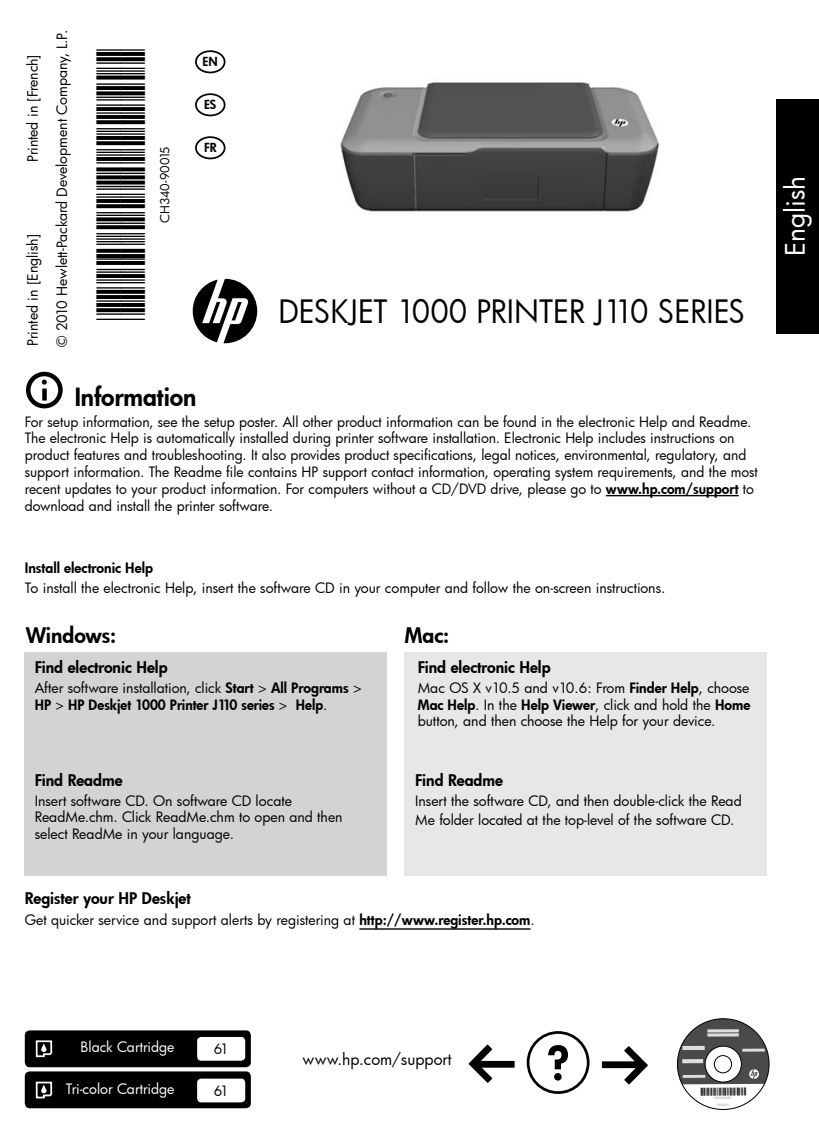
<style>
.page{position:relative;width:819px;height:1134px;background:#fff}
.page>*{position:absolute;margin:0;border:0;box-sizing:border-box;transform-origin:0 0}
.t1{font:31.5px "Futura Bk";color:#000;scale:.95 1}
.t2{font:26.25px "Futura Bk";color:#fff}
.t3{font:24.5px "Futura Hv";color:#000}
.t4{font:24.5px "Code 39 Three";color:#000}
.t5{font:21px "Futura Hv";color:#000}
.t6{font:15.75px "Futura Hv";color:#000}
.t7{font:15.75px "Futura Bk";color:#000}
.t8{font:14px/16.8px "Futura Bk";color:#000}
.t9{font:14px "Futura Hv";color:#000}
.t10{font:14px "Futura Bk";color:#fff}
.t11{font:12.25px "Futura Bk";letter-spacing:-.015em;color:#000}
.t12{font:12.25px "Futura Hv";color:#000}
.s1{font-family:"Futura Hv"}
.s2{font-family:"Futura Bk"}
</style>
<div class="page">
<div style="left:24px;top:653px;width:362px;height:223px;background:#d1d3d4"></div>
<div style="left:405px;top:653px;width:362px;height:223px;background:#e6e7e8"></div>
<div style="left:25px;top:1071px;width:226px;height:37px;background:#000;border-radius:5px"></div>
<div style="left:25px;top:1030px;width:226px;height:37px;background:#000;border-radius:5px"></div>
<div style="left:196px;top:1036px;width:50px;height:26px;background:#fff;border-radius:5px"></div>
<div style="left:195px;top:1035px;width:52px;height:27px;border:2px solid #000;border-radius:5px"></div>
<div style="left:196px;top:1078px;width:50px;height:25px;background:#fff;border-radius:5px"></div>
<div style="left:195px;top:1077px;width:52px;height:27px;border:2px solid #000;border-radius:5px"></div>
<svg style="left:36px;top:1040px;width:16px;height:17px"></svg>
<svg style="left:36px;top:1082px;width:16px;height:16px"></svg>
<svg style="left:193px;top:279px;width:64px;height:64px"></svg>
<div style="left:527px;top:1031px;width:63px;height:63px;border:3px solid #000;border-radius:50%"></div>
<svg style="left:548px;top:1045px;width:20px;height:36px"></svg>
<svg style="left:602px;top:1046px;width:46px;height:39px"></svg>
<svg style="left:469px;top:1045px;width:46px;height:38px"></svg>
<svg style="left:677px;top:1019px;width:92px;height:91px"></svg>
<div style="left:714px;top:1056px;width:18px;height:17px;background:#fff;border-radius:50%"></div>
<div style="left:714px;top:1055px;width:18px;height:18px;border:1px solid #000;border-radius:50%"></div>
<svg style="left:26px;top:372px;width:37px;height:36px"></svg>
<img style="left:340px;top:81px;width:320px;height:131px">
<hr style="left:606px;top:495px;width:133px;height:1px;background:#000">
<hr style="left:359px;top:928px;width:172px;height:2px;background:#000">
<div style="left:776px;top:99px;width:43px;height:235px;background:#000"></div>
<div style="left:195px;top:50px;width:31px;height:23px;border:2px solid #000;border-radius:50%"></div>
<div style="left:195px;top:93px;width:31px;height:23px;border:2px solid #000;border-radius:50%"></div>
<div style="left:195px;top:136px;width:31px;height:23px;border:2px solid #000;border-radius:50%"></div>
<p class="t8" style="left:24px;top:162px;width:110px;rotate:-90deg">Printed in [French]</p>
<p class="t8" style="left:24px;top:346px;width:114px;rotate:-90deg">Printed in [English]</p>
<p class="t8" style="left:53px;top:347px;width:318px;rotate:-90deg">© 2010 Hewlett-Packard Development Company, L.P.</p>
<h3 class="t4" style="left:96px;top:278px;width:64px;rotate:-90deg">★✓✔</h3>
<h3 class="t4" style="left:121px;top:278px;width:64px;rotate:-90deg">★✓✔</h3>
<p class="t11" style="left:157px;top:223px;width:78px;rotate:-90deg">CH340-90015</p>
<p class="t12" style="left:203px;top:53px;width:17px">EN</p>
<p class="t12" style="left:204px;top:96px;width:14px">ES</p>
<p class="t12" style="left:204px;top:139px;width:14px">FR</p>
<h1 class="t1" style="left:278px;top:290px;width:493px">DESKJET 1000 PRINTER J110 SERIES</h1>
<h3 class="t3" style="left:75px;top:381px;width:123px">Information</h3>
<p class="t8" style="left:25px;top:413px;width:735px">For setup information, see the setup poster. All other product information can be found in the electronic Help and Readme.<br>The electronic Help is automatically installed during printer software installation. Electronic Help includes instructions on product features and troubleshooting. It also provides product specifications, legal notices, environmental, regulatory, and support information. The Readme file contains HP support contact information, operating system requirements, and the most recent updates to your product information. For computers without a CD/DVD drive, please go to <span class="s1">www.hp.com/support</span> to download and install the printer software.</p>
<p class="t9" style="left:25px;top:558px;width:130px">Install electronic Help</p>
<p class="t8" style="left:25px;top:579px;width:642px">To install the electronic Help, insert the software CD in your computer and follow the on-screen instructions.</p>
<h3 class="t5" style="left:26px;top:621px;width:92px">Windows:</h3>
<h3 class="t5" style="left:405px;top:621px;width:46px">Mac:</h3>
<p class="t6" style="left:35px;top:656px;width:134px">Find electronic Help</p>
<p class="t8" style="left:35px;top:679px;width:329px">After software installation, click <span class="s1">Start</span> &gt; <span class="s1">All Programs</span> &gt;</p>
<p class="t9" style="left:35px;top:695px;width:294px">HP <span class="s2">&gt;</span> HP Deskjet 1000 Printer J110 series <span class="s2">&gt;</span> Help<span class="s2">.</span></p>
<p class="t6" style="left:35px;top:770px;width:89px">Find Readme</p>
<p class="t8" style="left:35px;top:792px;width:309px">Insert software CD. On software CD locate<br>ReadMe.chm. Click ReadMe.chm to open and then select ReadMe in your language.</p>
<p class="t6" style="left:418px;top:656px;width:134px">Find electronic Help</p>
<p class="t8" style="left:418px;top:679px;width:334px;text-align:justify">Mac OS X v10.5 and v10.6: From <span class="s1">Finder Help</span>, choose <span class="s1">Mac Help</span>. In the <span class="s1">Help Viewer</span>, click and hold the <span class="s1">Home </span>button, and then choose the Help for your device.</p>
<p class="t6" style="left:415px;top:770px;width:89px">Find Readme</p>
<p class="t8" style="left:415px;top:791px;width:328px;line-height:18.9px">Insert the software CD, and then double-click the Read<br>Me folder located at the top-level of the software CD.</p>
<p class="t6" style="left:25px;top:887px;width:168px">Register your HP Deskjet</p>
<p class="t8" style="left:25px;top:911px;width:512px">Get quicker service and support alerts by registering at <span class="s1">http://www.register.hp.com</span>.</p>
<h2 class="t2" style="left:778px;top:256px;width:82px;rotate:-90deg">English</h2>
<p class="t10" style="left:81px;top:1038px;width:95px">Black Cartridge</p>
<p class="t10" style="left:66px;top:1079px;width:110px">Tri-color Cartridge</p>
<p class="t8" style="left:214px;top:1040px;width:17px">61</p>
<p class="t8" style="left:214px;top:1082px;width:17px">61</p>
<p class="t7" style="left:303px;top:1048px;width:151px">www.hp.com/support</p>
</div>
